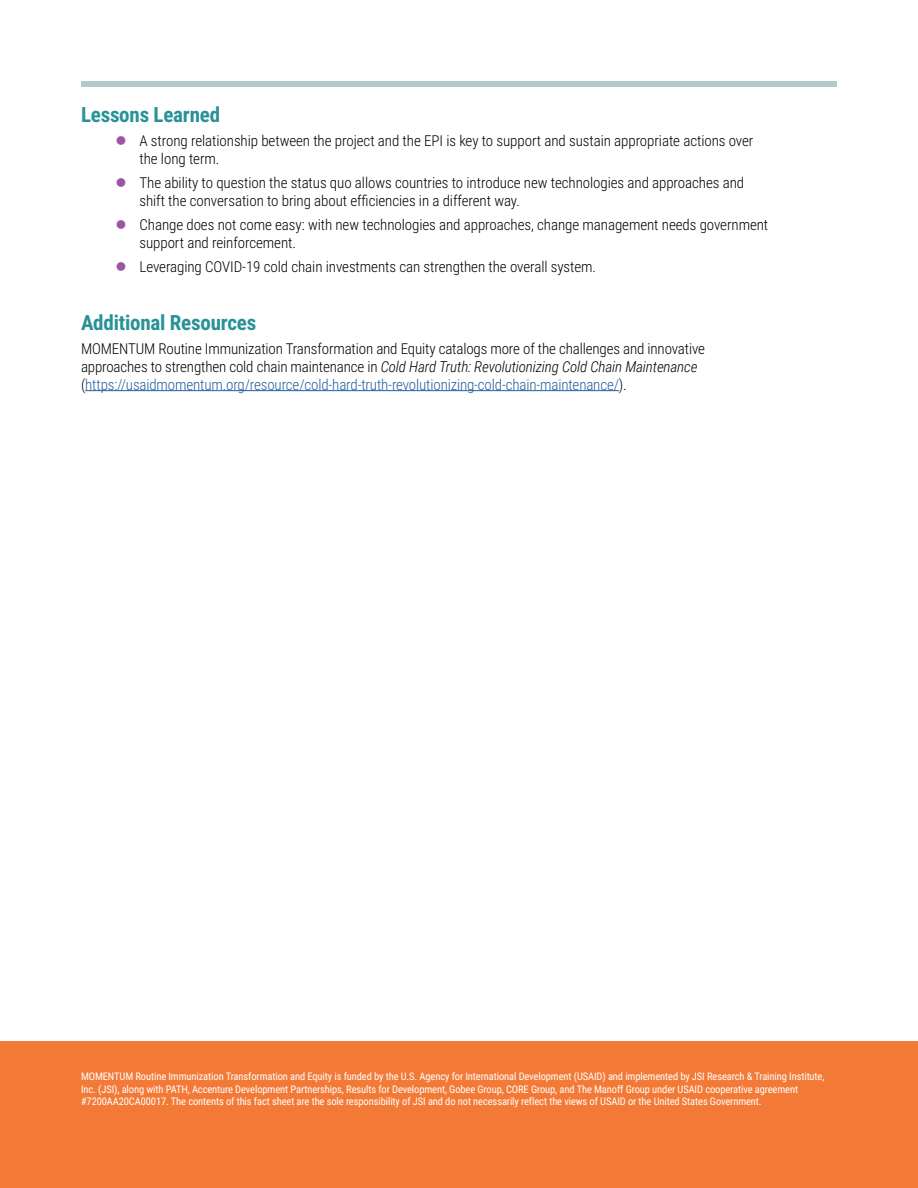
<style>
.page{position:relative;width:918px;height:1188px;background:#fff}
.page>*{position:absolute;margin:0;border:0;box-sizing:border-box;transform-origin:0 0}
.t1{font:700 21px "Roboto Condensed";letter-spacing:-.01em;color:#299296}
.t2{font:300 15px/18px "Roboto Condensed";letter-spacing:-.005em;color:#000}
.t3{font:10.5px/12.3px "Roboto Condensed";letter-spacing:-.01em;color:#fff}
.s1{font-style:italic}
.s2{color:#215e9e}
</style>
<div class="page">
<div style="left:81px;top:81px;width:756px;height:6px;background:#b0c9cc"></div>
<div style="left:0;top:1041px;width:918px;height:147px;background:#f37a36"></div>
<hr style="left:85px;top:390px;width:534px;height:1px;background:#215e9e">
<h1 class="t1" style="left:81px;top:100px;width:141px">Lessons Learned</h1>
<p class="t2" style="left:139px;top:131px;width:615px">A strong relationship between the project and the EPI is key to support and sustain appropriate actions over the long term.</p>
<p class="t2" style="left:139px;top:173px;width:606px">The ability to question the status quo allows countries to introduce new technologies and approaches and shift the conversation to bring about efficiencies in a different way.</p>
<p class="t2" style="left:139px;top:215px;width:630px">Change does not come easy: with new technologies and approaches, change management needs government support and reinforcement.</p>
<p class="t2" style="left:139px;top:257px;width:458px">Leveraging COVID-19 cold chain investments can strengthen the overall system.</p>
<h1 class="t1" style="left:81px;top:308px;width:177px">Additional Resources</h1>
<p class="t2" style="left:81px;top:339px;width:626px">MOMENTUM Routine Immunization Transformation and Equity catalogs more of the challenges and innovative approaches to strengthen cold chain maintenance in <span class="s1">Cold Hard Truth: Revolutionizing Cold Chain Maintenance </span>(<span class="s2">https://usaidmomentum.org/resource/cold-hard-truth-revolutionizing-cold-chain-maintenance/</span>).</p>
<p class="t3" style="left:81px;top:1070px;width:745px">MOMENTUM Routine Immunization Transformation and Equity is funded by the U.S. Agency for International Development (USAID) and implemented by JSI Research &amp; Training Institute,<br>Inc. (JSI), along with PATH, Accenture Development Partnerships, Results for Development, Gobee Group, CORE Group, and The Manoff Group under USAID cooperative agreement #7200AA20CA00017. The contents of this fact sheet are the sole responsibility of JSI and do not necessarily reflect the views of USAID or the United States Government.</p>
</div>
